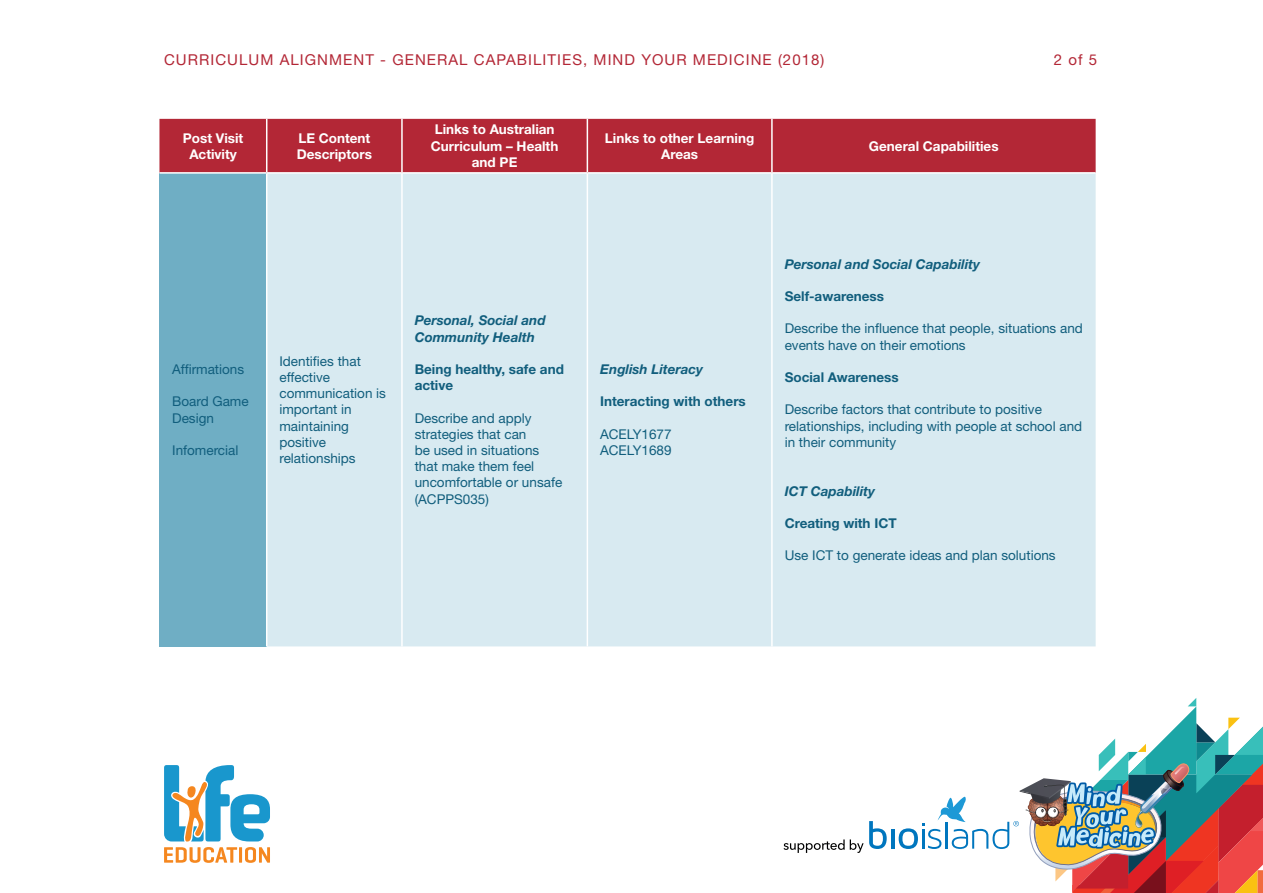
<style>
.page{position:relative;width:1263px;height:893px;background:#fff}
.page>*{position:absolute;margin:0;border:0;box-sizing:border-box;transform-origin:0 0}
.t1{font:15px "Helvetica Neue LT Std";letter-spacing:.07em;color:#b32736}
.t2{font:13.5px/16.2px "Helvetica Neue LT Std";color:#115e7d}
.t3{font:700 13.5px/16.2px "Helvetica Neue LT Std";color:#fff;text-align:center}
.t4{font:700 13.5px/16.2px "Helvetica Neue LT Std";color:#115e7d}
.t5{font:italic 700 13.5px/16.2px "Helvetica Neue LT Std";color:#115e7d}
</style>
<div class="page">
<svg style="left:164px;top:765px;width:106px;height:98px"></svg>
<div style="left:159px;top:119px;width:937px;height:53px;background:#b32736"></div>
<div style="left:159px;top:173px;width:108px;height:473px;background:#6faec4"></div>
<div style="left:267px;top:174px;width:829px;height:472px;background:#d8eaf1"></div>
<hr style="left:266px;top:119px;width:1px;height:53px;background:#fff">
<hr style="left:401px;top:119px;width:2px;height:53px;background:#fff">
<hr style="left:587px;top:119px;width:1px;height:53px;background:#fff">
<hr style="left:771px;top:119px;width:2px;height:53px;background:#fff">
<hr style="left:159px;top:172px;width:108px;height:2px;background:#fff">
<hr style="left:266px;top:174px;width:1px;height:472px;background:#fff">
<hr style="left:401px;top:174px;width:2px;height:472px;background:#fff">
<hr style="left:587px;top:174px;width:1px;height:472px;background:#fff">
<hr style="left:771px;top:174px;width:2px;height:472px;background:#fff">
<svg style="left:783px;top:821px;width:104px;height:32px"></svg>
<hr style="left:891px;top:829px;width:3px;height:20px;background:#0076be">
<svg style="left:899px;top:698px;width:364px;height:195px"></svg>
<p class="t1" style="left:164px;top:50px;width:662px">CURRICULUM ALIGNMENT - GENERAL CAPABILITIES, MIND YOUR MEDICINE (2018)</p>
<p class="t1" style="left:1054px;top:50px;width:45px">2 of 5</p>
<p class="t3" style="left:183px;top:129px;width:62px">Post Visit<br>Activity</p>
<p class="t3" style="left:297px;top:129px;width:77px;text-align:left">LE Content<br>Descriptors</p>
<p class="t3" style="left:431px;top:121px;width:129px">Links to Australian<br>Curriculum – Health and PE</p>
<p class="t3" style="left:605px;top:129px;width:151px">Links to other Learning<br>Areas</p>
<p class="t3" style="left:869px;top:137px;width:131px">General Capabilities</p>
<p class="t2" style="left:172px;top:361px;width:74px">Affirmations</p>
<p class="t2" style="left:172px;top:393px;width:78px">Board Game<br>Design</p>
<p class="t2" style="left:172px;top:442px;width:68px">Infomercial</p>
<p class="t2" style="left:279px;top:353px;width:108px">Identifies that effective communication is important in maintaining positive relationships</p>
<p class="t5" style="left:415px;top:312px;width:133px">Personal, Social and<br>Community Health</p>
<p class="t4" style="left:415px;top:361px;width:151px">Being healthy, safe and active</p>
<p class="t2" style="left:415px;top:409px;width:149px">Describe and apply strategies that can<br>be used in situations that make them feel uncomfortable or unsafe (ACPPS035)</p>
<p class="t5" style="left:600px;top:361px;width:105px">English Literacy</p>
<p class="t4" style="left:600px;top:393px;width:147px">Interacting with others</p>
<p class="t2" style="left:600px;top:426px;width:73px">ACELY1677<br>ACELY1689</p>
<p class="t5" style="left:785px;top:255px;width:197px">Personal and Social Capability</p>
<p class="t4" style="left:785px;top:288px;width:101px">Self-awareness</p>
<p class="t2" style="left:785px;top:320px;width:300px">Describe the influence that people, situations and events have on their emotions</p>
<p class="t4" style="left:785px;top:369px;width:115px">Social Awareness</p>
<p class="t2" style="left:785px;top:401px;width:299px">Describe factors that contribute to positive relationships, including with people at school and in their community</p>
<p class="t5" style="left:785px;top:482px;width:92px">ICT Capability</p>
<p class="t4" style="left:785px;top:515px;width:113px">Creating with ICT</p>
<p class="t2" style="left:785px;top:547px;width:273px">Use ICT to generate ideas and plan solutions</p>
</div>
